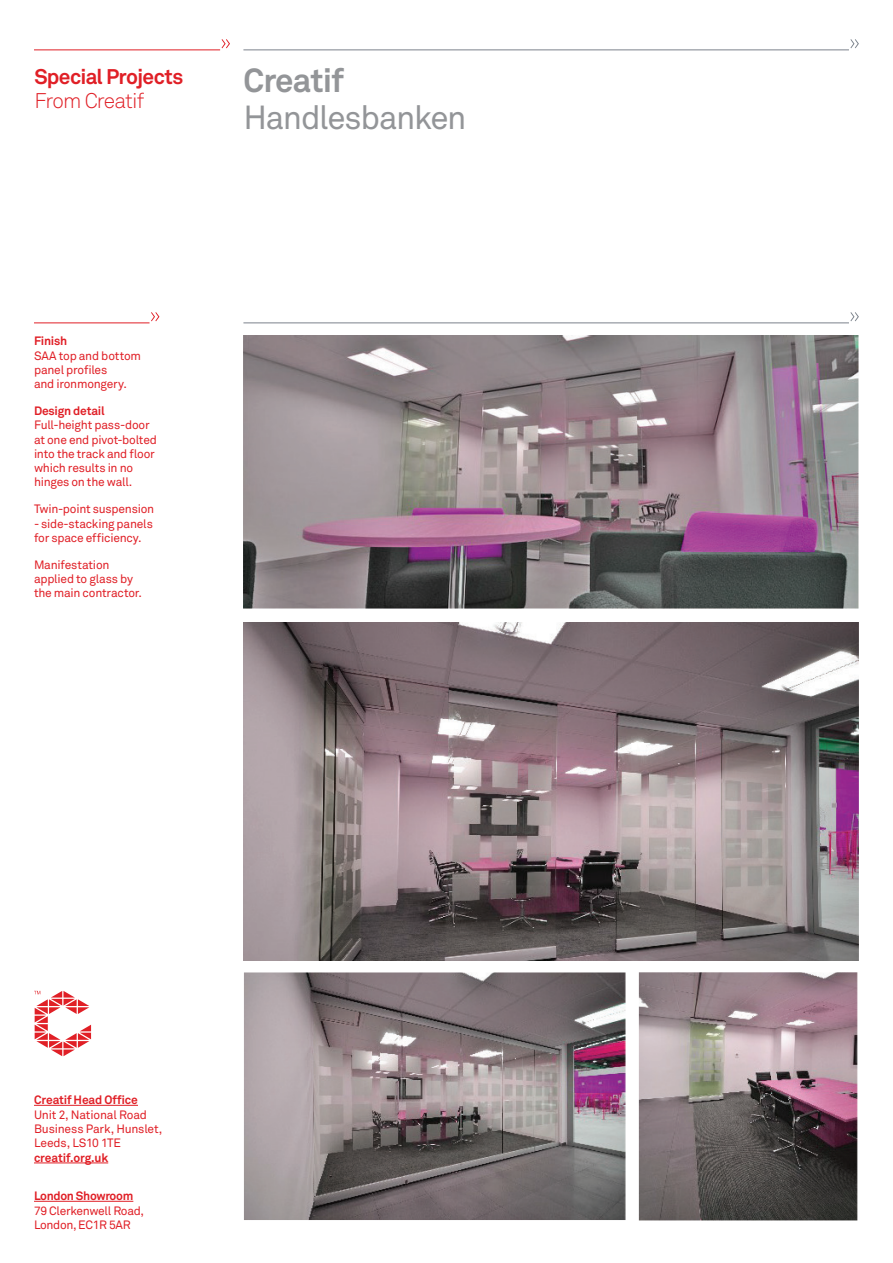
<style>
.page{position:relative;width:893px;height:1263px;background:#fff}
.page>*{position:absolute;margin:0;border:0;box-sizing:border-box;transform-origin:0 0}
.t1{font:33px "SBC Akkurat Pro";letter-spacing:-.04em;color:#939598}
.t2{font:33px "SBC Akkurat Bold Pro";letter-spacing:-.025em;color:#939598}
.t3{font:21px "SBC Akkurat Bold Pro";letter-spacing:-.035em;color:#e01f26}
.t4{font:21px "SBC Akkurat Light Pro";letter-spacing:-.045em;color:#e01f26}
.t5{font:12px/14.2px "SBC Akkurat Pro";letter-spacing:-.02em;color:#e01f26}
.t6{font:12px "SBC Akkurat Bold Pro";letter-spacing:-.015em;color:#e01f26}
</style>
<div class="page">
<svg style="left:850px;top:39px;width:9px;height:9px"></svg>
<hr style="left:243px;top:50px;width:606px;height:1px;background:#7b828b">
<svg style="left:850px;top:312px;width:9px;height:9px"></svg>
<hr style="left:243px;top:323px;width:606px;height:1px;background:#7b828b">
<svg style="left:222px;top:39px;width:8px;height:9px"></svg>
<hr style="left:34px;top:50px;width:186px;height:1px;background:#e01f26">
<svg style="left:151px;top:312px;width:8px;height:9px"></svg>
<hr style="left:34px;top:323px;width:116px;height:1px;background:#e01f26">
<hr style="left:34px;top:1105px;width:104px;height:1px;background:#e01f26">
<hr style="left:34px;top:1163px;width:74px;height:1px;background:#e01f26">
<hr style="left:34px;top:1201px;width:99px;height:1px;background:#e01f26">
<svg style="left:34px;top:991px;width:57px;height:65px"></svg>
<img style="left:243px;top:336px;width:616px;height:273px">
<img style="left:244px;top:623px;width:614px;height:338px">
<img style="left:244px;top:972px;width:381px;height:248px">
<img style="left:639px;top:972px;width:218px;height:248px">
<h2 class="t3" style="left:34px;top:64px;width:150px">Special Projects</h2>
<h2 class="t4" style="left:34px;top:89px;width:111px">From Creatif</h2>
<h1 class="t2" style="left:243px;top:60px;width:102px">Creatif</h1>
<h1 class="t1" style="left:243px;top:99px;width:225px">Handlesbanken</h1>
<p class="t6" style="left:34px;top:334px;width:35px">Finish</p>
<p class="t5" style="left:34px;top:349px;width:109px">SAA top and bottom panel profiles<br>and ironmongery.</p>
<p class="t6" style="left:34px;top:403px;width:72px">Design detail</p>
<p class="t5" style="left:34px;top:418px;width:124px">Full-height pass-door at one end pivot-bolted into the track and floor which results in no hinges on the wall.</p>
<p class="t5" style="left:34px;top:502px;width:122px">Twin-point suspension</p>
<p class="t5" style="left:34px;top:517px;width:120px">- side-stacking panels for space efficiency.</p>
<p class="t5" style="left:34px;top:558px;width:110px">Manifestation applied to glass by the main contractor.</p>
<p class="t6" style="left:34px;top:1092px;width:105px">Creatif Head Office</p>
<p class="t5" style="left:34px;top:1107px;width:130px">Unit 2, National Road<br>Business Park, Hunslet,<br>Leeds, LS10 1TE</p>
<p class="t6" style="left:34px;top:1150px;width:76px">creatif.org.uk</p>
<p class="t6" style="left:34px;top:1188px;width:101px">London Showroom</p>
<p class="t5" style="left:34px;top:1203px;width:112px">79 Clerkenwell Road,<br>London, EC1R 5AR</p>
</div>
